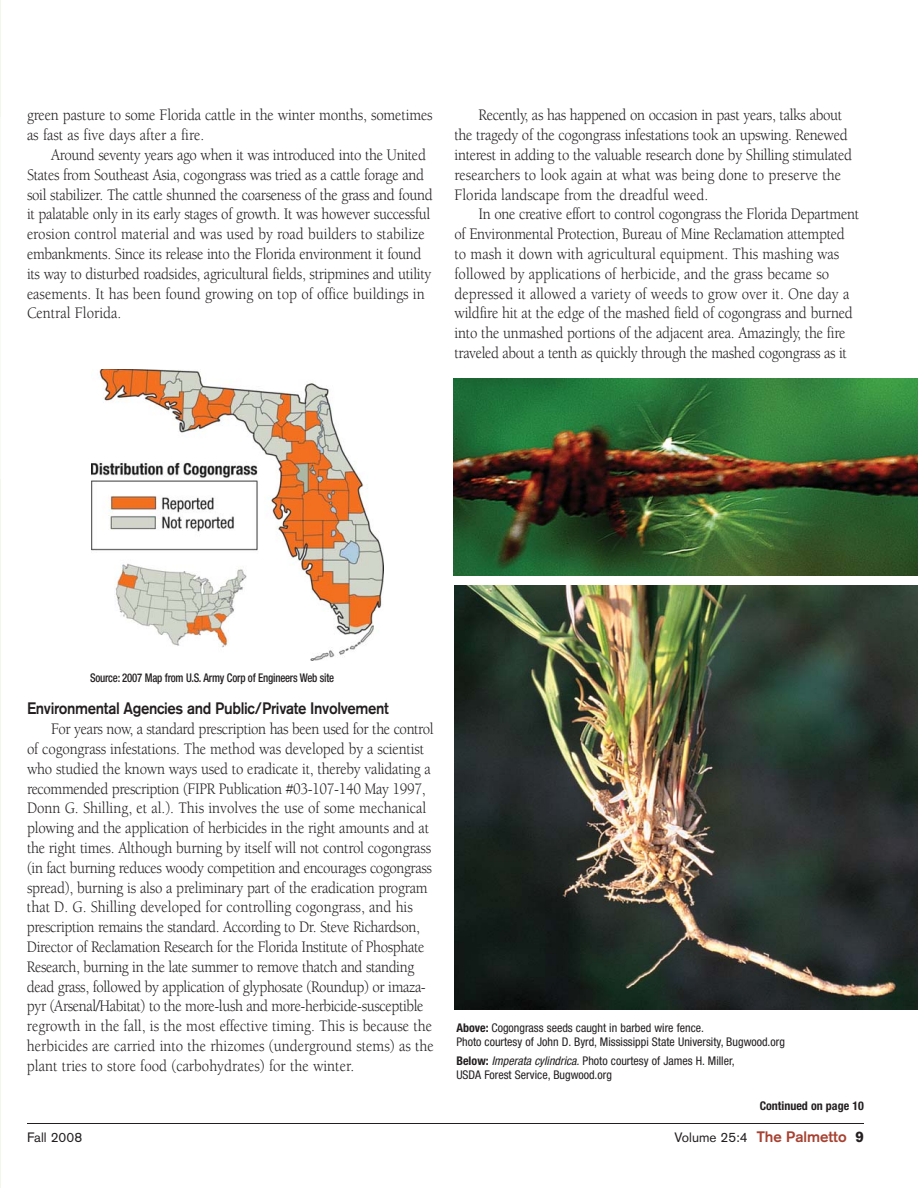
<style>
.page{position:relative;width:918px;height:1188px;background:#fff}
.page>*{position:absolute;margin:0;border:0;box-sizing:border-box;transform-origin:0 0}
.t1{font:16.5px/19.8px "Berkeley";letter-spacing:-.02em;color:#231f20;scale:.9 1}
.t2{font:500 16.5px "Akzidenz Grotesk BE";letter-spacing:-.025em;color:#231f20;scale:.9 1}
.t3{font:700 15px "Akzidenz Grotesk";color:#a74232}
.t4{font:13.5px "Akzidenz Grotesk BE";color:#231f20}
.t5{font:condensed 12px/14.1px "Helvetica Neue";color:#231f20}
.t6{font:500 condensed 12px "Helvetica Neue";letter-spacing:-.02em;color:#231f20;scale:.9 1}
.t7{font:700 condensed 12px "Helvetica Neue";color:#231f20}
.s1{font-weight:700}
.s2{font-style:italic}
.s3{font-family:"Akzidenz Grotesk BE";font-weight:400;font-size:13.5px;color:#231f20}
.s4{font-weight:900;color:#231f20}
</style>
<div class="page">
<hr style="left:27px;top:1123px;width:837px;height:1px;background:#231f20">
<img style="left:92px;top:369px;width:291px;height:291px">
<img style="left:455px;top:585px;width:463px;height:425px">
<img style="left:454px;top:378px;width:464px;height:198px">
<p class="t1" style="left:27px;top:107px;width:452px">green pasture to some Florida cattle in the winter months, sometimes as fast as five days after a fire.</p>
<p class="t1" style="left:27px;top:146px;width:452px;text-indent:24px">Around seventy years ago when it was introduced into the United States from Southeast Asia, cogongrass was tried as a cattle forage and soil stabilizer. The cattle shunned the coarseness of the grass and found it palatable only in its early stages of growth. It was however successful erosion control material and was used by road builders to stabilize embankments. Since its release into the Florida environment it found its way to disturbed roadsides, agricultural fields, stripmines and utility easements. It has been found growing on top of office buildings in Central Florida.</p>
<p class="t1" style="left:454px;top:107px;width:443px;text-indent:24px">Recently, as has happened on occasion in past years, talks about the tragedy of the cogongrass infestations took an upswing. Renewed interest in adding to the valuable research done by Shilling stimulated researchers to look again at what was being done to preserve the Florida landscape from the dreadful weed.</p>
<p class="t1" style="left:454px;top:206px;width:451px;text-indent:24px">In one creative effort to control cogongrass the Florida Department of Environmental Protection, Bureau of Mine Reclamation attempted to mash it down with agricultural equipment. This mashing was followed by applications of herbicide, and the grass became so depressed it allowed a variety of weeds to grow over it. One day a wildfire hit at the edge of the mashed field of cogongrass and burned into the unmashed portions of the adjacent area. Amazingly, the fire traveled about a tenth as quickly through the mashed cogongrass as it</p>
<p class="t6" style="left:90px;top:673px;width:273px">Source: 2007 Map from U.S. Army Corp of Engineers Web site</p>
<p class="t2" style="left:27px;top:703px;width:404px">Environmental Agencies and Public/Private Involvement</p>
<p class="t1" style="left:27px;top:721px;width:454px;text-indent:24px">For years now, a standard prescription has been used for the control of cogongrass infestations. The method was developed by a scientist who studied the known ways used to eradicate it, thereby validating a recommended prescription (FIPR Publication #03-107-140 May 1997, Donn G. Shilling, et al.). This involves the use of some mechanical plowing and the application of herbicides in the right amounts and at the right times. Although burning by itself will not control cogongrass (in fact burning reduces woody competition and encourages cogongrass spread), burning is also a preliminary part of the eradication program that D. G. Shilling developed for controlling cogongrass, and his prescription remains the standard. According to Dr. Steve Richardson, Director of Reclamation Research for the Florida Institute of Phosphate Research, burning in the late summer to remove thatch and standing dead grass, followed by application of glyphosate (Roundup) or imaza&shy;pyr (Arsenal/Habitat) to the more-lush and more-herbicide-susceptible regrowth in the fall, is the most effective timing. This is because the herbicides are carried into the rhizomes (underground stems) as the plant tries to store food (carbohydrates) for the winter.</p>
<p class="t5" style="left:456px;top:1021px;width:330px"><span class="s1">Above:</span> Cogongrass seeds caught in barbed wire fence.<br>Photo courtesy of John D. Byrd, Mississippi State University, Bugwood.org</p>
<p class="t5" style="left:456px;top:1055px;width:280px"><span class="s1">Below:</span> <span class="s2">Imperata cylindrica.</span> Photo courtesy of James H. Miller,<br>USDA Forest Service, Bugwood.org</p>
<p class="t7" style="left:760px;top:1102px;width:106px">Continued on page 10</p>
<p class="t4" style="left:27px;top:1132px;width:57px">Fall 2008</p>
<p class="t3" style="left:675px;top:1131px;width:191px"><span class="s3">Volume 25:4</span> The Palmetto <span class="s4">9</span></p>
</div>
